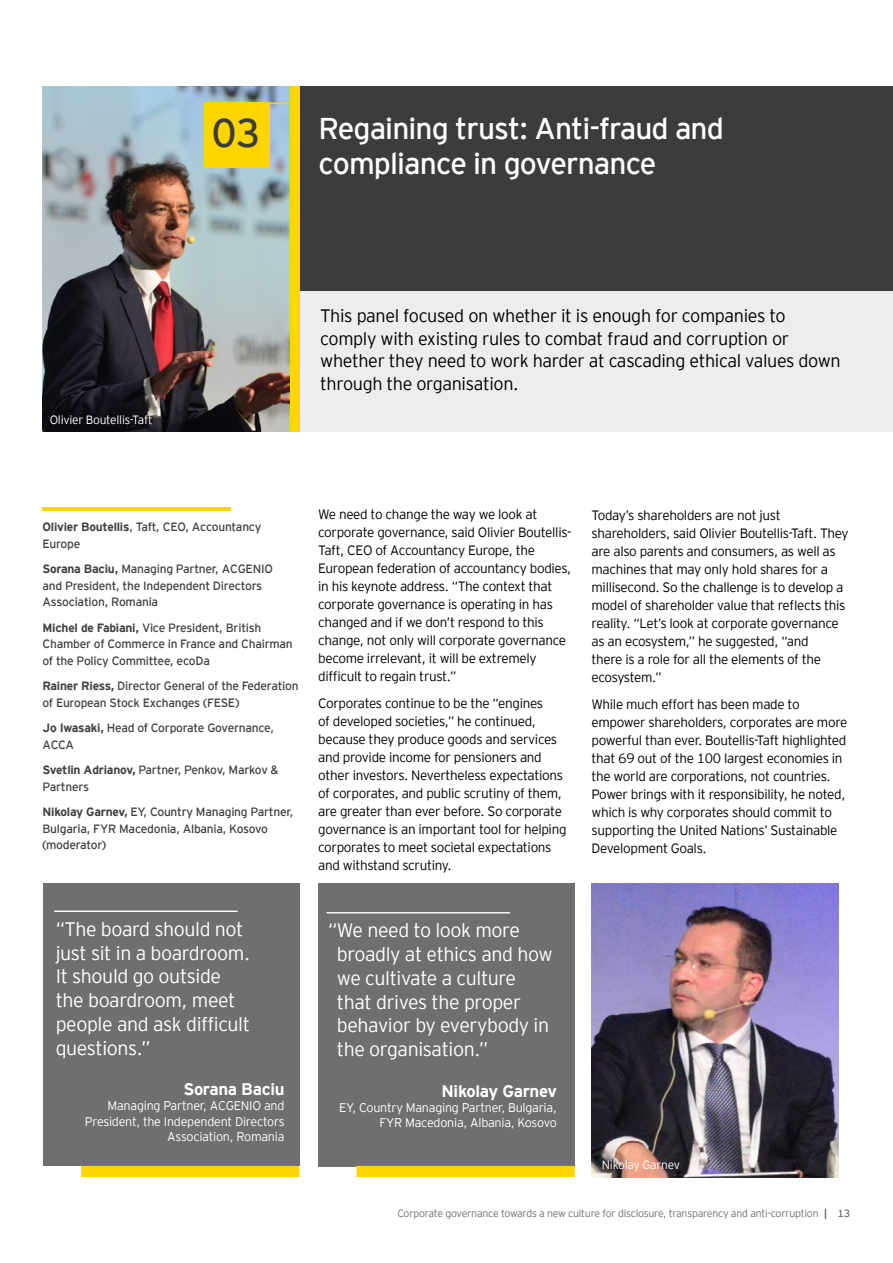
<style>
.page{position:relative;width:893px;height:1263px;background:#fff}
.page>*{position:absolute;margin:0;border:0;box-sizing:border-box;transform-origin:0 0}
.Brochure_subtitle_RL{font:39.9px "EY Interstate";color:#3c3c3b}
.Headline_1{font:30px/34.5px "EY Interstate";letter-spacing:-.03em;color:#fff}
.t1{font:300 19.5px/23.7px "EY Interstate";letter-spacing:-.02em;color:#fff}
.t2{font:300 18px/22.5px "EY Interstate";letter-spacing:-.02em;color:#000}
.t3{font:700 16.8px "EY Interstate";letter-spacing:-.02em;color:#fff}
.Body_copy{font:300 13.5px/18px "EY Interstate";letter-spacing:-.025em;color:#000}
.t4{font:300 12.6px/15.3px "EY Interstate";letter-spacing:-.02em;color:#fff;text-align:right}
.Body_copy-2{font:12px/16.5px "EY Interstate";letter-spacing:-.02em;color:#414142}
.t5{font:300 12px "EY Interstate";letter-spacing:-.02em;color:#fff}
.t6{font:300 10.5px "EY Interstate";letter-spacing:-.02em;color:#706f6f}
.s1{font-weight:700}
.s2{font-weight:400}
</style>
<div class="page">
<div style="left:290px;top:86px;width:603px;height:205px;background:#3c3c3b"></div>
<img style="left:43px;top:86px;width:247px;height:346px">
<div style="left:290px;top:291px;width:603px;height:141px;background:#ededed"></div>
<div style="left:290px;top:86px;width:10px;height:346px;background:#ffd500"></div>
<hr style="left:270px;top:103px;width:30px;height:1px;background:#ffd500">
<div style="left:204px;top:103px;width:66px;height:65px;background:#ffd500"></div>
<hr style="left:43px;top:508px;width:188px;height:3px;background:#ffd500">
<div style="left:43px;top:883px;width:256px;height:283px;background:#706f6f"></div>
<div style="left:81px;top:1166px;width:218px;height:11px;background:#ffd500"></div>
<hr style="left:54px;top:910px;width:184px;height:2px;background:#fff">
<div style="left:318px;top:883px;width:257px;height:284px;background:#706f6f"></div>
<hr style="left:327px;top:912px;width:183px;height:1px;background:#fff">
<div style="left:356px;top:1166px;width:219px;height:11px;background:#ffd500"></div>
<img style="left:591px;top:883px;width:248px;height:294px">
<p class="Brochure_subtitle_RL" style="left:212px;top:105px;width:50px">03</p>
<p class="Headline_1" style="left:319px;top:110px;width:407px">Regaining trust: Anti-fraud and compliance in governance</p>
<p class="t5" style="left:50px;top:412px;width:104px">Olivier Boutellis-Taft</p>
<p class="t2" style="left:320px;top:303px;width:522px">This panel focused on whether it is enough for companies to comply with existing rules to combat fraud and corruption or whether they need to work harder at cascading ethical values down through the organisation.</p>
<p class="Body_copy-2" style="left:43px;top:518px;width:220px"><span class="s1">Olivier Boutellis</span>, Taft, CEO, Accountancy<br>Europe</p>
<p class="Body_copy-2" style="left:43px;top:560px;width:232px"><span class="s1">Sorana Baciu,</span> Managing Partner, ACGENIO and President, the Independent Directors<br>Association, Romania</p>
<p class="Body_copy-2" style="left:43px;top:619px;width:252px"><span class="s1">Michel de Fabiani,</span> Vice President, British<br>Chamber of Commerce in France and Chairman of the Policy Committee, ecoDa</p>
<p class="Body_copy-2" style="left:43px;top:677px;width:258px"><span class="s1">Rainer Riess,</span> Director General of the Federation of European Stock Exchanges (FESE)</p>
<p class="Body_copy-2" style="left:43px;top:719px;width:233px"><span class="s1">Jo Iwasaki,</span> Head of Corporate Governance,<br>ACCA</p>
<p class="Body_copy-2" style="left:43px;top:761px;width:238px"><span class="s1">Svetlin Adrianov,</span> Partner, Penkov, Markov &amp;<br>Partners</p>
<p class="Body_copy-2" style="left:43px;top:803px;width:252px"><span class="s1">Nikolay Garnev,</span> EY, Country Managing Partner,<br>Bulgaria, FYR Macedonia, Albania, Kosovo (moderator)</p>
<p class="t1" style="left:56px;top:916px;width:196px">“The board should not just sit in a boardroom.<br>It should go outside the boardroom, meet people and ask difficult questions.”</p>
<p class="t3" style="left:183px;top:1077px;width:103px">Sorana Baciu</p>
<p class="t4" style="left:85px;top:1097px;width:201px">Managing Partner, ACGENIO and<br>President, the Independent Directors<br>Association, Romania</p>
<p class="Body_copy" style="left:318px;top:504px;width:255px">We need to change the way we look at corporate governance, said Olivier Boutellis-Taft, CEO of Accountancy Europe, the European federation of accountancy bodies, in his keynote address. “The context that corporate governance is operating in has changed and if we don’t respond to this change, not only will corporate governance become irrelevant, it will be extremely difficult to regain trust.”</p>
<p class="Body_copy" style="left:318px;top:693px;width:250px">Corporates continue to be the “engines<br>of developed societies,” he continued, because they produce goods and services and provide income for pensioners and other investors. Nevertheless expectations of corporates, and public scrutiny of them, are greater than ever before. So corporate governance is an important tool for helping corporates to meet societal expectations and withstand scrutiny.</p>
<p class="t1" style="left:337px;top:917px;width:217px;text-indent:-9px">“We need to look more broadly at ethics and how we cultivate a culture that drives the proper behavior by everybody in the organisation.”</p>
<p class="t3" style="left:441px;top:1078px;width:117px">Nikolay Garnev</p>
<p class="t4" style="left:339px;top:1099px;width:219px">EY, Country Managing Partner, Bulgaria,<br>FYR Macedonia, Albania, Kosovo</p>
<p class="Body_copy" style="left:591px;top:505px;width:259px">Today’s shareholders are not just shareholders, said Olivier Boutellis-Taft. They are also parents and consumers, as well as machines that may only hold shares for a millisecond. So the challenge is to develop a model of shareholder value that reflects this reality. “Let’s look at corporate governance as an ecosystem,” he suggested, “and<br>there is a role for all the elements of the ecosystem.”</p>
<p class="Body_copy" style="left:591px;top:694px;width:257px">While much effort has been made to empower shareholders, corporates are more powerful than ever. Boutellis-Taft highlighted that 69 out of the 100 largest economies in the world are corporations, not countries.<br>Power brings with it responsibility, he noted, which is why corporates should commit to supporting the United Nations’ Sustainable Development Goals.</p>
<p class="t5" style="left:602px;top:1157px;width:80px">Nikolay Garnev</p>
<p class="t6" style="left:397px;top:1206px;width:454px">Corporate governance towards a new culture for disclosure, transparency and anti-corruption <span class="s1">|</span> <span class="s2">13</span></p>
</div>
